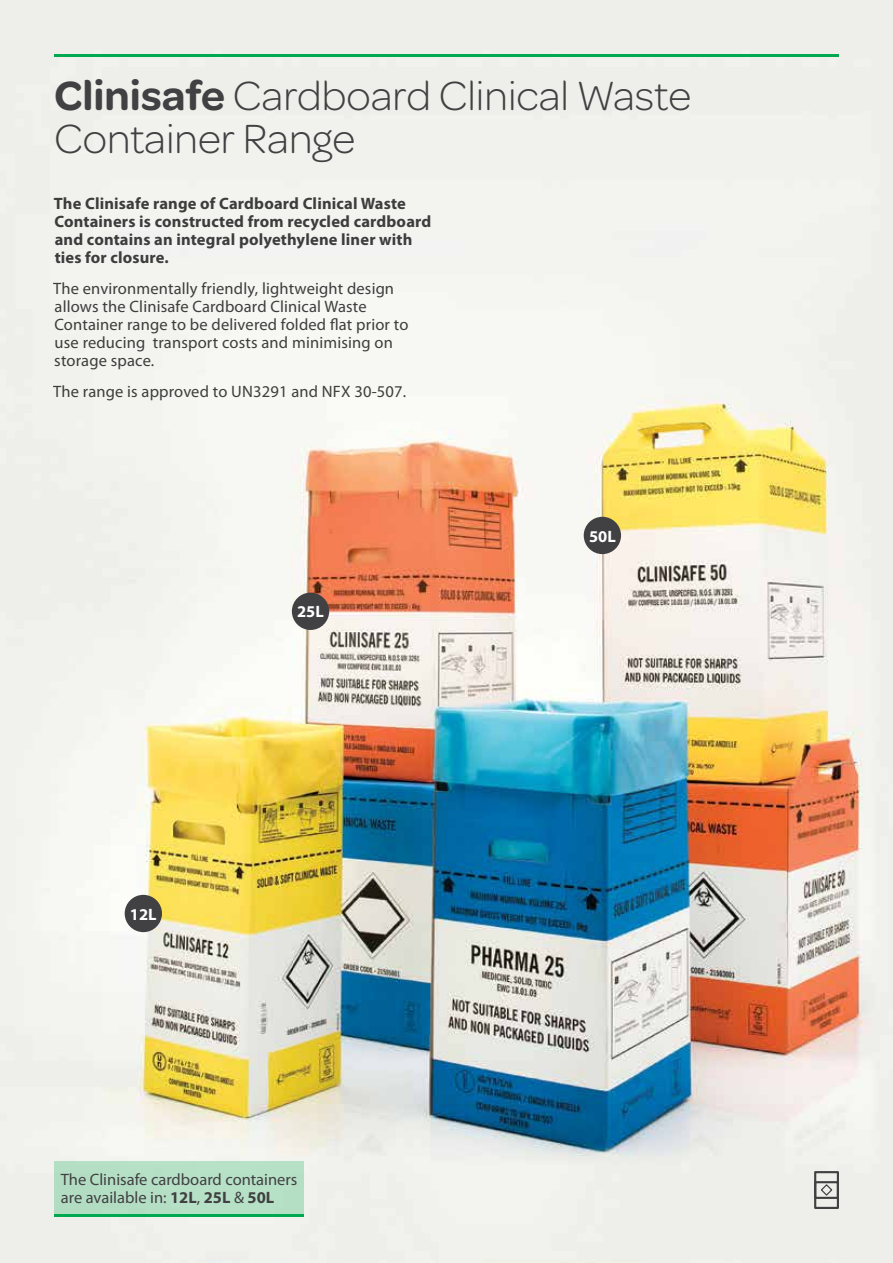
<style>
.page{position:relative;width:893px;height:1263px;background:#fff}
.page>*{position:absolute;margin:0;border:0;box-sizing:border-box;transform-origin:0 0}
.t1{font:300 43.5px/43.5px "Omnes";color:#414042}
.t2{font:16.5px/18px "Myriad Pro";letter-spacing:.01em;color:#414042}
.t3{font:700 16.5px/18px "Myriad Pro";letter-spacing:.01em;color:#414042}
.t4{font:700 16.5px "Myriad Pro";color:#fff}
.s1{font-weight:600}
.s2{font-weight:700}
</style>
<div class="page">
<img style="left:0;top:0;width:893px;height:1263px">
<div style="left:54px;top:1161px;width:250px;height:55px;background:#b6e1c7"></div>
<hr style="left:54px;top:1214px;width:250px;height:2px;background:#00a94f">
<div style="left:125px;top:895px;width:37px;height:37px;background:#414042;border-radius:50%"></div>
<div style="left:292px;top:593px;width:37px;height:37px;background:#414042;border-radius:50%"></div>
<div style="left:584px;top:517px;width:37px;height:37px;background:#414042;border-radius:50%"></div>
<hr style="left:54px;top:54px;width:785px;height:2px;background:#00a94f">
<div style="left:814px;top:1181px;width:25px;height:18px;border:2px solid #414042"></div>
<svg style="left:820px;top:1183px;width:13px;height:14px"></svg>
<div style="left:814px;top:1171px;width:25px;height:38px;border:2px solid #414042"></div>
<h1 class="t1" style="left:54px;top:72px;width:639px"><span class="s1">Clinisafe</span> Cardboard Clinical Waste<br>Container Range</h1>
<p class="t3" style="left:54px;top:194px;width:379px">The Clinisafe range of Cardboard Clinical Waste Containers is constructed from recycled cardboard and contains an integral polyethylene liner with ties for closure.</p>
<p class="t2" style="left:53px;top:279px;width:357px">The environmentally friendly, lightweight design allows the Clinisafe Cardboard Clinical Waste Container range to be delivered folded flat prior to use reducing transport costs and minimising on storage space.</p>
<p class="t2" style="left:53px;top:382px;width:354px">The range is approved to UN3291 and NFX 30-507.</p>
<p class="t4" style="left:130px;top:903px;width:28px">12L</p>
<p class="t4" style="left:297px;top:601px;width:28px">25L</p>
<p class="t2" style="left:61px;top:1170px;width:238px">The Clinisafe cardboard containers are available in: <span class="s2">12L</span>, <span class="s2">25L</span> &amp; <span class="s2">50L</span></p>
<p class="t4" style="left:589px;top:525px;width:28px">50L</p>
</div>
